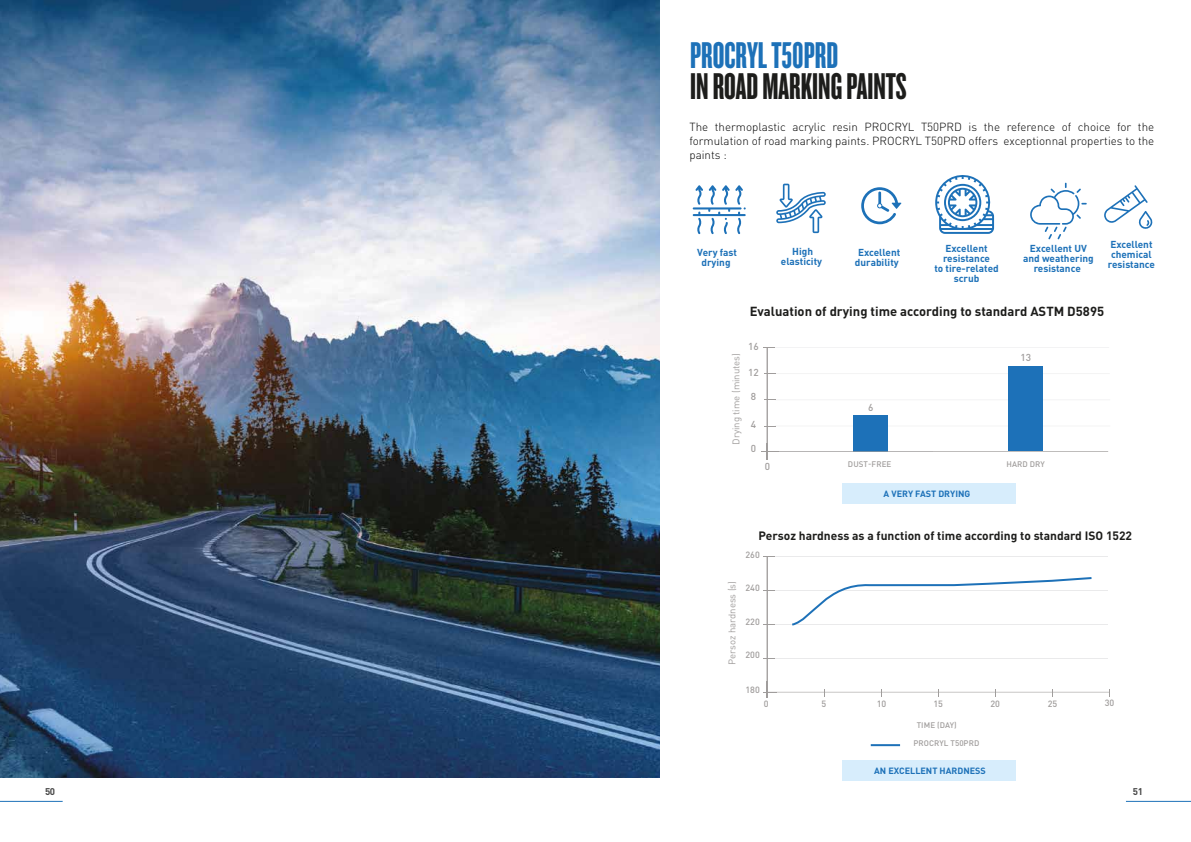
<style>
.page{position:relative;width:1191px;height:842px;background:#fff}
.page>*{position:absolute;margin:0;border:0;box-sizing:border-box;transform-origin:0 0}
.t1{font:38.7px "Knockout HTF67 Full Bantamwt";color:#1d1d1b}
.t2{font:38.7px "Knockout HTF67 Full Bantamwt";color:#1d71b8}
.t3{font:700 13px "DIN Pro";color:#1d1d1b}
.t4{font:700 12px "DIN Pro";color:#1d1d1b}
.t5{font:300 11.6px/13.9px "DIN Pro";color:#000;text-align:justify}
.t6{font:700 10px/10px "DIN Pro";color:#1d71b8;text-align:center}
.t7{font:500 10px "DIN Pro";color:#a09d9c}
.t8{font:700 9.7px "DIN Pro";color:#484848}
.t9{font:9.6px "DIN Pro";color:#a09d9c}
.t10{font:700 9px "DIN Pro";color:#1d71b8}
.t11{font:500 9px "DIN Pro";color:#a09d9c}
.t12{font:500 8px "DIN Pro";letter-spacing:.01em;color:#a09d9c}
</style>
<div class="page">
<hr style="left:0;top:801px;width:63px;height:1px;background:#1d71b8">
<hr style="left:1126px;top:801px;width:65px;height:1px;background:#1d71b8">
<svg style="left:692px;top:185px;width:53px;height:49px"></svg>
<svg style="left:776px;top:184px;width:49px;height:49px"></svg>
<svg style="left:861px;top:187px;width:40px;height:37px"></svg>
<svg style="left:1030px;top:183px;width:56px;height:56px"></svg>
<svg style="left:1104px;top:185px;width:48px;height:44px"></svg>
<div style="left:842px;top:483px;width:174px;height:21px;background:#d7edfc"></div>
<hr style="left:775px;top:426px;width:335px;height:1px;background:#eaeaeb">
<hr style="left:775px;top:400px;width:335px;height:1px;background:#eaeaeb">
<hr style="left:774px;top:373px;width:335px;height:1px;background:#eaeaeb">
<hr style="left:773px;top:347px;width:336px;height:1px;background:#eaeaeb">
<div style="left:842px;top:760px;width:174px;height:21px;background:#d7edfc"></div>
<hr style="left:870px;top:744px;width:30px;height:2px;background:#1d71b8">
<img style="left:0;top:0;width:659px;height:778px">
<svg style="left:761px;top:347px;width:347px;height:113px"></svg>
<svg style="left:763px;top:692px;width:13px;height:6px"></svg>
<svg style="left:766px;top:557px;width:343px;height:135px"></svg>
<svg style="left:790px;top:576px;width:303px;height:51px"></svg>
<svg style="left:935px;top:175px;width:59px;height:59px"></svg>
<h1 class="t2" style="left:690px;top:35px;width:150px">PROCRYL T50PRD</h1>
<h1 class="t1" style="left:690px;top:66px;width:218px">IN ROAD MARKING PAINTS</h1>
<p class="t5" style="left:689px;top:119px;width:466px">The thermoplastic acrylic resin PROCRYL T50PRD is the reference of choice for the formulation of road marking paints. PROCRYL T50PRD offers exceptionnal properties to the paints :</p>
<p class="t6" style="left:697px;top:247px;width:41px">Very fast drying</p>
<p class="t6" style="left:781px;top:246px;width:43px">High elasticity</p>
<p class="t6" style="left:855px;top:247px;width:47px">Excellent durability</p>
<p class="t6" style="left:934px;top:243px;width:66px">Excellent resistance<br>to tire-related scrub</p>
<p class="t6" style="left:1023px;top:243px;width:72px">Excellent UV and weathering resistance</p>
<p class="t6" style="left:1107px;top:239px;width:49px">Excellent chemical resistance</p>
<p class="t3" style="left:749px;top:302px;width:356px">Evaluation of drying time according to standard ASTM D5895</p>
<p class="t7" style="left:748px;top:340px;width:12px">16</p>
<p class="t9" style="left:729px;top:445px;width:93px;rotate:-90deg">Drying time (minutes)</p>
<p class="t7" style="left:748px;top:366px;width:12px">12</p>
<p class="t7" style="left:751px;top:390px;width:7px">8</p>
<p class="t7" style="left:751px;top:417px;width:7px">4</p>
<p class="t7" style="left:751px;top:441px;width:7px">0</p>
<p class="t7" style="left:764px;top:459px;width:7px">0</p>
<p class="t7" style="left:868px;top:400px;width:7px">6</p>
<p class="t7" style="left:1020px;top:350px;width:12px">13</p>
<p class="t12" style="left:848px;top:459px;width:45px">DUST-FREE</p>
<p class="t12" style="left:1006px;top:459px;width:40px">HARD DRY</p>
<p class="t10" style="left:883px;top:487px;width:88px">A VERY FAST DRYING</p>
<p class="t4" style="left:758px;top:528px;width:375px">Persoz hardness as a function of time according to standard ISO 1522</p>
<p class="t9" style="left:725px;top:664px;width:85px;rotate:-90deg">Persoz hardness (s)</p>
<p class="t11" style="left:745px;top:549px;width:16px">260</p>
<p class="t11" style="left:745px;top:581px;width:16px">240</p>
<p class="t11" style="left:745px;top:616px;width:16px">220</p>
<p class="t11" style="left:745px;top:649px;width:16px">200</p>
<p class="t11" style="left:745px;top:683px;width:16px">180</p>
<p class="t11" style="left:763px;top:697px;width:6px">0</p>
<p class="t11" style="left:821px;top:697px;width:6px">5</p>
<p class="t11" style="left:876px;top:697px;width:11px">10</p>
<p class="t11" style="left:933px;top:697px;width:11px">15</p>
<p class="t11" style="left:990px;top:697px;width:11px">20</p>
<p class="t11" style="left:1047px;top:697px;width:11px">25</p>
<p class="t11" style="left:1104px;top:697px;width:11px">30</p>
<p class="t12" style="left:916px;top:719px;width:41px">TIME (DAY)</p>
<p class="t12" style="left:913px;top:738px;width:67px">PROCRYL T50PRD</p>
<p class="t10" style="left:874px;top:765px;width:113px">AN EXCELLENT HARDNESS</p>
<p class="t8" style="left:45px;top:784px;width:12px">50</p>
<p class="t8" style="left:1133px;top:784px;width:12px">51</p>
</div>
